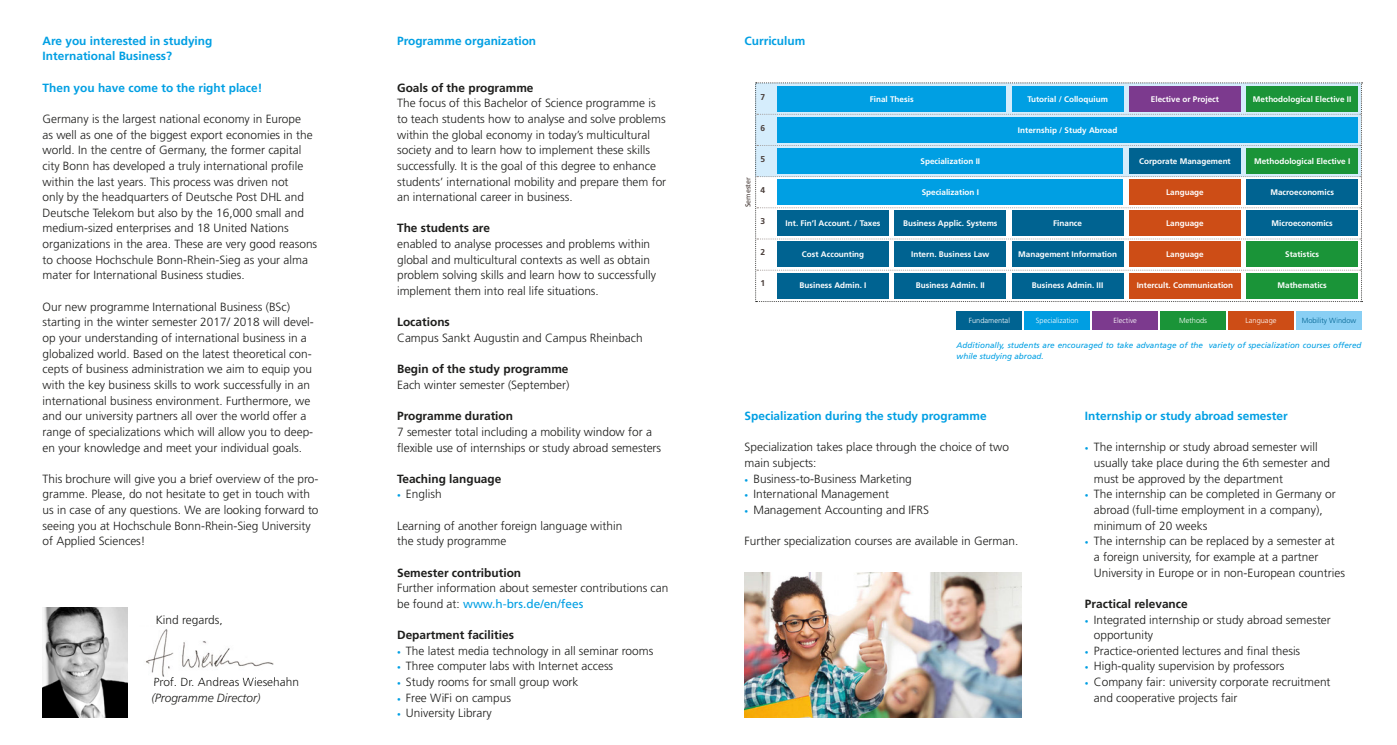
<style>
.page{position:relative;width:1397px;height:745px;background:#fff}
.page>*{position:absolute;margin:0;border:0;box-sizing:border-box;transform-origin:0 0}
.t1{font:300 11.88px/15.6px "Frutiger";color:#1d1d1b}
.t2{font:700 11.88px/15.6px "Frutiger";color:#009fe3}
.t3{font:700 11.88px "Frutiger";color:#1d1d1b}
.t4{font:italic 300 11.88px "Frutiger";color:#1d1d1b}
.t5{font:700 8.5px "Frutiger";color:#4a3e3a}
.t6{font:700 8.12px "Frutiger";color:#fff}
.t7{font:italic 8.12px/11.2px "Frutiger";color:#009fe3}
.t8{font:300 7.38px "Frutiger";color:#fff}
.t9{font:300 7.38px "Frutiger";color:#006391}
.t10{font:7.12px "Frutiger";color:#4a3e3a}
.s1{font-size:7.5px;color:#009fe3}
.s2{font-weight:400;color:#009fe3}
</style>
<div class="page">
<div style="left:956px;top:311px;width:66px;height:19px;background:#006391"></div>
<div style="left:1024px;top:311px;width:66px;height:19px;background:#009ee2"></div>
<div style="left:1092px;top:311px;width:65px;height:19px;background:#7c3a8e"></div>
<div style="left:1159px;top:311px;width:66px;height:19px;background:#1a9438"></div>
<div style="left:1227px;top:311px;width:66px;height:19px;background:#cd4d16"></div>
<div style="left:1295px;top:311px;width:66px;height:19px;background:#89cff4"></div>
<svg style="left:755px;top:82px;width:607px;height:220px;background:#4b97ae"></svg>
<img style="left:43px;top:607px;width:84px;height:110px">
<img style="left:744px;top:572px;width:276px;height:145px">
<img style="left:146px;top:625px;width:128px;height:51px">
<img style="left:154px;top:676px;width:121px;height:4px">
<p class="t2" style="left:43px;top:33px;width:171px">Are you interested in studying<br>International Business?</p>
<p class="t2" style="left:43px;top:80px;width:221px">Then you have come to the right place!</p>
<p class="t1" style="left:43px;top:111px;width:276px">Germany is the largest national economy in Europe<br>as well as one of the biggest export economies in the world. In the centre of Germany, the former capital city Bonn has developed a truly international profile within the last years. This process was driven not<br>only by the headquarters of Deutsche Post DHL and Deutsche Telekom but also by the 16,000 small and medium-sized enterprises and 18 United Nations organizations in the area. These are very good reasons to choose Hochschule Bonn-Rhein-Sieg as your alma mater for International Business studies.</p>
<p class="t1" style="left:43px;top:298px;width:273px">Our new programme International Business (BSc) starting in the winter semester 2017/ 2018 will devel&shy;op your understanding of international business in a globalized world. Based on the latest theoretical con&shy;cepts of business administration we aim to equip you with the key business skills to work successfully in an international business environment. Furthermore, we and our university partners all over the world offer a range of specializations which will allow you to deep&shy;en your knowledge and meet your individual goals.</p>
<p class="t1" style="left:43px;top:470px;width:277px">This brochure will give you a brief overview of the pro&shy;gramme. Please, do not hesitate to get in touch with us in case of any questions. We are looking forward to seeing you at Hochschule Bonn-Rhein-Sieg University of Applied Sciences!</p>
<p class="t1" style="left:156px;top:611px;width:68px">Kind regards,</p>
<p class="t1" style="left:154px;top:673px;width:147px">Prof. Dr. Andreas Wiesehahn</p>
<p class="t4" style="left:151px;top:690px;width:110px">(Programme Director)</p>
<p class="t2" style="left:397px;top:33px;width:141px">Programme organization</p>
<p class="t3" style="left:397px;top:80px;width:138px">Goals of the programme</p>
<p class="t1" style="left:397px;top:95px;width:270px">The focus of this Bachelor of Science programme is to teach students how to analyse and solve problems within the global economy in today’s multicultural society and to learn how to implement these skills successfully. It is the goal of this degree to enhance students’ international mobility and prepare them for an international career in business.</p>
<p class="t3" style="left:397px;top:221px;width:94px">The students are</p>
<p class="t1" style="left:397px;top:236px;width:260px">enabled to analyse processes and problems within global and multicultural contexts as well as obtain problem solving skills and learn how to successfully implement them into real life situations.</p>
<p class="t3" style="left:397px;top:315px;width:54px">Locations</p>
<p class="t1" style="left:397px;top:330px;width:247px">Campus Sankt Augustin and Campus Rheinbach</p>
<p class="t3" style="left:397px;top:362px;width:173px">Begin of the study programme</p>
<p class="t1" style="left:397px;top:377px;width:174px">Each winter semester (September)</p>
<p class="t3" style="left:397px;top:409px;width:117px">Programme duration</p>
<p class="t1" style="left:397px;top:423px;width:265px">7 semester total including a mobility window for a flexible use of internships or study abroad semesters</p>
<p class="t3" style="left:397px;top:471px;width:106px">Teaching language</p>
<p class="t1" style="left:397px;top:486px;width:46px"><span class="s1">•</span> English</p>
<p class="t1" style="left:397px;top:517px;width:227px">Learning of another foreign language within the study programme</p>
<p class="t3" style="left:397px;top:565px;width:126px">Semester contribution</p>
<p class="t1" style="left:397px;top:580px;width:273px">Further information about semester contributions can be found at: <span class="s2">www.h-brs.de/en/fees</span></p>
<p class="t3" style="left:397px;top:627px;width:118px">Department facilities</p>
<p class="t1" style="left:397px;top:642px;width:258px"><span class="s1">•</span> The latest media technology in all seminar rooms</p>
<p class="t1" style="left:397px;top:658px;width:218px"><span class="s1">•</span> Three computer labs with Internet access</p>
<p class="t1" style="left:397px;top:673px;width:183px"><span class="s1">•</span> Study rooms for small group work</p>
<p class="t1" style="left:397px;top:689px;width:115px"><span class="s1">•</span> Free WiFi on campus</p>
<p class="t1" style="left:397px;top:705px;width:96px"><span class="s1">•</span> University Library</p>
<p class="t2" style="left:744px;top:33px;width:62px">Curriculum</p>
<p class="t10" style="left:743px;top:207px;width:32px;rotate:-90deg">Semester</p>
<p class="t5" style="left:760px;top:92px;width:6px">7</p>
<p class="t5" style="left:760px;top:123px;width:6px">6</p>
<p class="t5" style="left:760px;top:154px;width:6px">5</p>
<p class="t5" style="left:760px;top:185px;width:6px">4</p>
<p class="t5" style="left:760px;top:216px;width:6px">3</p>
<p class="t5" style="left:760px;top:247px;width:6px">2</p>
<p class="t5" style="left:760px;top:278px;width:6px">1</p>
<p class="t6" style="left:1027px;top:94px;width:82px">Tutorial / Colloquium</p>
<p class="t6" style="left:869px;top:94px;width:45px">Final Thesis</p>
<p class="t6" style="left:1150px;top:94px;width:70px">Elective or Project</p>
<p class="t6" style="left:1252px;top:94px;width:100px">Methodological Elective II</p>
<p class="t6" style="left:785px;top:218px;width:96px">Int. Fin’l Account. / Taxes</p>
<p class="t6" style="left:801px;top:249px;width:64px">Cost Accounting</p>
<p class="t6" style="left:799px;top:280px;width:68px">Business Admin. I</p>
<p class="t6" style="left:1017px;top:126px;width:101px">Internship / Study Abroad</p>
<p class="t6" style="left:920px;top:157px;width:61px">Specialization II</p>
<p class="t6" style="left:1138px;top:157px;width:93px">Corporate Management</p>
<p class="t6" style="left:1253px;top:157px;width:98px">Methodological Elective I</p>
<p class="t6" style="left:921px;top:188px;width:59px">Specialization I</p>
<p class="t6" style="left:1165px;top:187px;width:39px">Language</p>
<p class="t6" style="left:1270px;top:187px;width:65px">Macroeconomics</p>
<p class="t6" style="left:903px;top:218px;width:96px">Business Applic. Systems</p>
<p class="t6" style="left:911px;top:249px;width:80px">Intern. Business Law</p>
<p class="t6" style="left:915px;top:280px;width:71px">Business Admin. II</p>
<p class="t6" style="left:1052px;top:218px;width:30px">Finance</p>
<p class="t6" style="left:1018px;top:249px;width:100px">Management Information</p>
<p class="t6" style="left:1031px;top:280px;width:73px">Business Admin. III</p>
<p class="t6" style="left:1165px;top:218px;width:39px">Language</p>
<p class="t6" style="left:1165px;top:249px;width:39px">Language</p>
<p class="t6" style="left:1136px;top:280px;width:98px">Intercult. Communication</p>
<p class="t6" style="left:1271px;top:218px;width:63px">Microeconomics</p>
<p class="t6" style="left:1284px;top:249px;width:35px">Statistics</p>
<p class="t6" style="left:1277px;top:280px;width:51px">Mathematics</p>
<p class="t8" style="left:968px;top:316px;width:43px">Fundamental</p>
<p class="t8" style="left:1035px;top:316px;width:44px">Specialization</p>
<p class="t8" style="left:1113px;top:316px;width:25px">Elective</p>
<p class="t8" style="left:1178px;top:316px;width:29px">Methods</p>
<p class="t8" style="left:1245px;top:316px;width:32px">Language</p>
<p class="t9" style="left:1301px;top:316px;width:56px">Mobility Window</p>
<p class="t7" style="left:956px;top:339px;width:406px">Additionally, students are encouraged to take advantage of the variety of specialization courses offered while studying abroad.</p>
<p class="t2" style="left:744px;top:408px;width:243px">Specialization during the study programme</p>
<p class="t1" style="left:744px;top:439px;width:266px">Specialization takes place through the choice of two main subjects:</p>
<p class="t1" style="left:744px;top:470px;width:169px"><span class="s1">•</span> Business-to-Business Marketing</p>
<p class="t1" style="left:744px;top:486px;width:146px"><span class="s1">•</span> International Management</p>
<p class="t1" style="left:744px;top:501px;width:186px"><span class="s1">•</span> Management Accounting and IFRS</p>
<p class="t1" style="left:744px;top:533px;width:275px">Further specialization courses are available in German.</p>
<p class="t2" style="left:1084px;top:408px;width:204px">Internship or study abroad semester</p>
<p class="t1" style="left:1093px;top:439px;width:238px;text-indent:-9px"><span class="s1">•</span> The internship or study abroad semester will usually take place during the 6th semester and must be approved by the department</p>
<p class="t1" style="left:1093px;top:486px;width:243px;text-indent:-9px"><span class="s1">•</span> The internship can be completed in Germany or abroad (full-time employment in a company), minimum of 20 weeks</p>
<p class="t1" style="left:1093px;top:533px;width:252px;text-indent:-9px"><span class="s1">•</span> The internship can be replaced by a semester at<br>a foreign university, for example at a partner<br>University in Europe or in non-European countries</p>
<p class="t3" style="left:1084px;top:596px;width:104px">Practical relevance</p>
<p class="t1" style="left:1093px;top:611px;width:238px;text-indent:-9px"><span class="s1">•</span> Integrated internship or study abroad semester opportunity</p>
<p class="t1" style="left:1084px;top:642px;width:217px"><span class="s1">•</span> Practice-oriented lectures and final thesis</p>
<p class="t1" style="left:1084px;top:658px;width:201px"><span class="s1">•</span> High-quality supervision by professors</p>
<p class="t1" style="left:1093px;top:673px;width:238px;text-indent:-9px"><span class="s1">•</span> Company fair: university corporate recruitment and cooperative projects fair</p>
</div>
